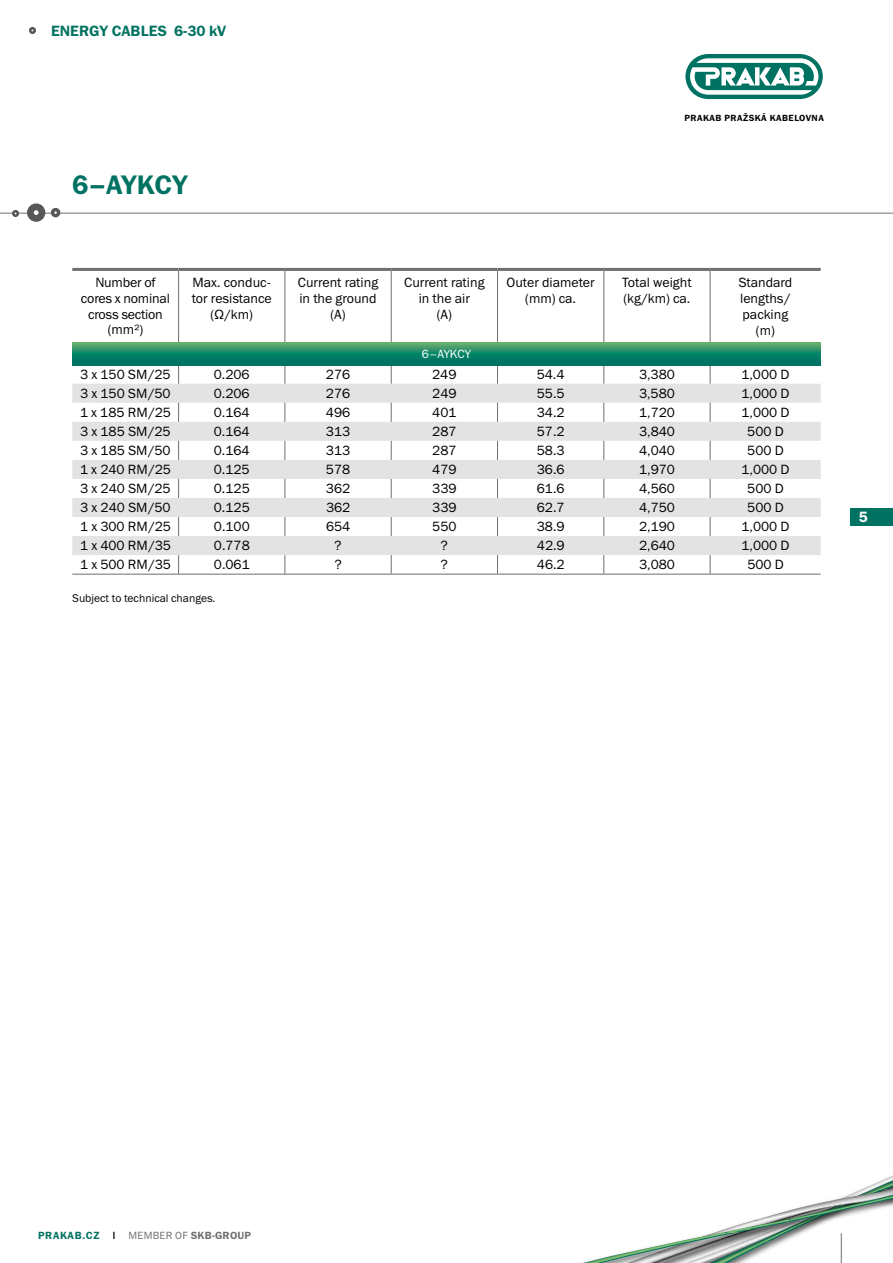
<style>
.page{position:relative;width:893px;height:1263px;background:#fff}
.page>*{position:absolute;margin:0;border:0;box-sizing:border-box;transform-origin:0 0}
.t1{font:27px "Franklin Gothic Demi ITC";color:#007262}
.t2{font:15px "Franklin Gothic Demi ITC";color:#007262}
.t3{font:15px "Franklin Gothic Demi ITC";color:#fff}
.t4{font:13.5px/15.8px "Franklin Gothic Book ITC";color:#000;text-align:center}
.t5{font:12px "Franklin Gothic Book ITC";color:#fff}
.t6{font:11.25px "Franklin Gothic Book ITC";color:#000}
.t7{font:10.5px "Franklin Gothic Demi ITC";letter-spacing:.04em;color:#007262}
.t8{font:9px "Franklin Gothic Demi ITC";letter-spacing:.05em;color:#000}
.s1{color:#000}
.s2{font-family:"Franklin Gothic Book ITC";color:#706f6f}
.s3{color:#706f6f}
</style>
<div class="page">
<svg style="left:583px;top:1176px;width:310px;height:87px"></svg>
<hr style="left:841px;top:1233px;width:1px;height:30px;background:#706f6f">
<svg style="left:29px;top:27px;width:7px;height:7px"></svg>
<hr style="left:0;top:213px;width:893px;height:1px;background:#706f6f">
<div style="left:27px;top:203px;width:18px;height:19px;background:#575756;border-radius:50%"></div>
<svg style="left:34px;top:210px;width:5px;height:5px"></svg>
<svg style="left:51px;top:208px;width:9px;height:9px"></svg>
<svg style="left:12px;top:210px;width:7px;height:7px"></svg>
<svg style="left:685px;top:54px;width:138px;height:45px"></svg>
<div style="left:850px;top:508px;width:43px;height:17px;background:#007262"></div>
<svg style="left:72px;top:365px;width:749px;height:209px"></svg>
<svg style="left:72px;top:384px;width:749px;height:171px;fill:#e3e3e3"></svg>
<hr style="left:178px;top:271px;width:1px;height:72px;background:#706f6f">
<hr style="left:285px;top:271px;width:1px;height:72px;background:#706f6f">
<hr style="left:391px;top:271px;width:1px;height:72px;background:#706f6f">
<hr style="left:497px;top:271px;width:1px;height:72px;background:#706f6f">
<hr style="left:603px;top:271px;width:1px;height:72px;background:#706f6f">
<hr style="left:710px;top:271px;width:1px;height:72px;background:#706f6f">
<svg style="left:178px;top:365px;width:1px;height:19px"></svg>
<svg style="left:285px;top:365px;width:1px;height:19px"></svg>
<svg style="left:391px;top:365px;width:1px;height:19px"></svg>
<svg style="left:497px;top:365px;width:1px;height:19px"></svg>
<svg style="left:603px;top:365px;width:1px;height:19px"></svg>
<svg style="left:710px;top:365px;width:1px;height:19px"></svg>
<svg style="left:178px;top:403px;width:1px;height:19px"></svg>
<svg style="left:285px;top:403px;width:1px;height:19px"></svg>
<svg style="left:391px;top:403px;width:1px;height:19px"></svg>
<svg style="left:497px;top:403px;width:1px;height:19px"></svg>
<svg style="left:603px;top:403px;width:1px;height:19px"></svg>
<svg style="left:710px;top:403px;width:1px;height:19px"></svg>
<svg style="left:178px;top:441px;width:1px;height:19px"></svg>
<svg style="left:285px;top:441px;width:1px;height:19px"></svg>
<svg style="left:391px;top:441px;width:1px;height:19px"></svg>
<svg style="left:497px;top:441px;width:1px;height:19px"></svg>
<svg style="left:603px;top:441px;width:1px;height:19px"></svg>
<svg style="left:710px;top:441px;width:1px;height:19px"></svg>
<svg style="left:178px;top:479px;width:1px;height:19px"></svg>
<svg style="left:285px;top:479px;width:1px;height:19px"></svg>
<svg style="left:391px;top:479px;width:1px;height:19px"></svg>
<svg style="left:497px;top:479px;width:1px;height:19px"></svg>
<svg style="left:603px;top:479px;width:1px;height:19px"></svg>
<svg style="left:710px;top:479px;width:1px;height:19px"></svg>
<svg style="left:178px;top:517px;width:1px;height:19px"></svg>
<svg style="left:285px;top:517px;width:1px;height:19px"></svg>
<svg style="left:391px;top:517px;width:1px;height:19px"></svg>
<svg style="left:497px;top:517px;width:1px;height:19px"></svg>
<svg style="left:603px;top:517px;width:1px;height:19px"></svg>
<svg style="left:710px;top:517px;width:1px;height:19px"></svg>
<svg style="left:178px;top:555px;width:1px;height:19px"></svg>
<svg style="left:285px;top:555px;width:1px;height:19px"></svg>
<svg style="left:391px;top:555px;width:1px;height:19px"></svg>
<svg style="left:497px;top:555px;width:1px;height:19px"></svg>
<svg style="left:603px;top:555px;width:1px;height:19px"></svg>
<svg style="left:710px;top:555px;width:1px;height:19px"></svg>
<hr style="left:72px;top:574px;width:107px;height:1px;background:#706f6f">
<hr style="left:179px;top:574px;width:106px;height:1px;background:#706f6f">
<hr style="left:285px;top:574px;width:106px;height:1px;background:#706f6f">
<hr style="left:391px;top:574px;width:106px;height:1px;background:#706f6f">
<hr style="left:497px;top:574px;width:107px;height:1px;background:#706f6f">
<hr style="left:604px;top:574px;width:106px;height:1px;background:#706f6f">
<hr style="left:710px;top:574px;width:111px;height:1px;background:#706f6f">
<hr style="left:72px;top:268px;width:107px;height:3px;background:#706f6f">
<hr style="left:179px;top:268px;width:106px;height:3px;background:#706f6f">
<hr style="left:285px;top:268px;width:106px;height:3px;background:#706f6f">
<hr style="left:391px;top:268px;width:106px;height:3px;background:#706f6f">
<hr style="left:497px;top:268px;width:107px;height:3px;background:#706f6f">
<hr style="left:604px;top:268px;width:106px;height:3px;background:#706f6f">
<hr style="left:710px;top:268px;width:111px;height:3px;background:#706f6f">
<svg style="left:72px;top:343px;width:749px;height:22px;background:#1c8967"></svg>
<p class="t2" style="left:51px;top:22px;width:177px">ENERGY CABLES 6-30 kV</p>
<h1 class="t1" style="left:72px;top:169px;width:117px">6–AYKCY</h1>
<p class="t8" style="left:684px;top:113px;width:141px">PRAKAB PRAŽSKÁ KABELOVNA</p>
<p class="t4" style="left:81px;top:274px;width:90px">Number of cores x nominal cross section (mm²)</p>
<p class="t4" style="left:192px;top:274px;width:82px">Max. conduc&shy;tor resistance (Ω/km)</p>
<p class="t4" style="left:298px;top:274px;width:82px">Current rating in the ground (A)</p>
<p class="t4" style="left:404px;top:274px;width:82px">Current rating in the air<br>(A)</p>
<p class="t4" style="left:507px;top:274px;width:90px">Outer diameter (mm) ca.</p>
<p class="t4" style="left:622px;top:274px;width:71px;text-align:left">Total weight (kg/km) ca.</p>
<p class="t4" style="left:738px;top:274px;width:55px">Standard lengths/ packing (m)</p>
<p class="t5" style="left:422px;top:346px;width:51px">6–AYKCY</p>
<p class="t4" style="left:80px;top:366px;width:92px">3 x 150 SM/25</p>
<p class="t4" style="left:214px;top:366px;width:37px">0.206</p>
<p class="t4" style="left:326px;top:366px;width:26px">276</p>
<p class="t4" style="left:432px;top:366px;width:26px">249</p>
<p class="t4" style="left:537px;top:366px;width:29px">54.4</p>
<p class="t4" style="left:639px;top:366px;width:37px">3,380</p>
<p class="t4" style="left:741px;top:366px;width:50px">1,000 D</p>
<p class="t4" style="left:80px;top:385px;width:92px">3 x 150 SM/50</p>
<p class="t4" style="left:214px;top:385px;width:37px">0.206</p>
<p class="t4" style="left:326px;top:385px;width:26px">276</p>
<p class="t4" style="left:432px;top:385px;width:26px">249</p>
<p class="t4" style="left:537px;top:385px;width:29px">55.5</p>
<p class="t4" style="left:639px;top:385px;width:37px">3,580</p>
<p class="t4" style="left:741px;top:385px;width:50px">1,000 D</p>
<p class="t4" style="left:80px;top:404px;width:92px">1 x 185 RM/25</p>
<p class="t4" style="left:214px;top:404px;width:37px">0.164</p>
<p class="t4" style="left:326px;top:404px;width:26px">496</p>
<p class="t4" style="left:432px;top:404px;width:26px">401</p>
<p class="t4" style="left:537px;top:404px;width:29px">34.2</p>
<p class="t4" style="left:639px;top:404px;width:37px">1,720</p>
<p class="t4" style="left:741px;top:404px;width:50px">1,000 D</p>
<p class="t4" style="left:80px;top:423px;width:92px">3 x 185 SM/25</p>
<p class="t4" style="left:214px;top:423px;width:37px">0.164</p>
<p class="t4" style="left:326px;top:423px;width:26px">313</p>
<p class="t4" style="left:432px;top:423px;width:26px">287</p>
<p class="t4" style="left:537px;top:423px;width:29px">57.2</p>
<p class="t4" style="left:639px;top:423px;width:37px">3,840</p>
<p class="t4" style="left:747px;top:423px;width:38px">500 D</p>
<p class="t4" style="left:80px;top:442px;width:92px">3 x 185 SM/50</p>
<p class="t4" style="left:214px;top:442px;width:37px">0.164</p>
<p class="t4" style="left:326px;top:442px;width:26px">313</p>
<p class="t4" style="left:432px;top:442px;width:26px">287</p>
<p class="t4" style="left:537px;top:442px;width:29px">58.3</p>
<p class="t4" style="left:639px;top:442px;width:37px">4,040</p>
<p class="t4" style="left:747px;top:442px;width:38px">500 D</p>
<p class="t4" style="left:80px;top:461px;width:92px">1 x 240 RM/25</p>
<p class="t4" style="left:214px;top:461px;width:37px">0.125</p>
<p class="t4" style="left:326px;top:461px;width:26px">578</p>
<p class="t4" style="left:432px;top:461px;width:26px">479</p>
<p class="t4" style="left:537px;top:461px;width:29px">36.6</p>
<p class="t4" style="left:639px;top:461px;width:37px">1,970</p>
<p class="t4" style="left:741px;top:461px;width:50px">1,000 D</p>
<p class="t4" style="left:80px;top:480px;width:92px">3 x 240 SM/25</p>
<p class="t4" style="left:214px;top:480px;width:37px">0.125</p>
<p class="t4" style="left:326px;top:480px;width:26px">362</p>
<p class="t4" style="left:432px;top:480px;width:26px">339</p>
<p class="t4" style="left:537px;top:480px;width:29px">61.6</p>
<p class="t4" style="left:639px;top:480px;width:37px">4,560</p>
<p class="t4" style="left:747px;top:480px;width:38px">500 D</p>
<p class="t4" style="left:80px;top:499px;width:92px">3 x 240 SM/50</p>
<p class="t4" style="left:214px;top:499px;width:37px">0.125</p>
<p class="t4" style="left:326px;top:499px;width:26px">362</p>
<p class="t4" style="left:432px;top:499px;width:26px">339</p>
<p class="t4" style="left:537px;top:499px;width:29px">62.7</p>
<p class="t4" style="left:639px;top:499px;width:37px">4,750</p>
<p class="t4" style="left:747px;top:499px;width:38px">500 D</p>
<p class="t4" style="left:80px;top:518px;width:92px">1 x 300 RM/25</p>
<p class="t4" style="left:214px;top:518px;width:37px">0.100</p>
<p class="t4" style="left:326px;top:518px;width:26px">654</p>
<p class="t4" style="left:432px;top:518px;width:26px">550</p>
<p class="t4" style="left:537px;top:518px;width:29px">38.9</p>
<p class="t4" style="left:639px;top:518px;width:37px">2,190</p>
<p class="t4" style="left:741px;top:518px;width:50px">1,000 D</p>
<p class="t4" style="left:80px;top:537px;width:92px">1 x 400 RM/35</p>
<p class="t4" style="left:214px;top:537px;width:37px">0.778</p>
<p class="t4" style="left:335px;top:537px;width:9px">?</p>
<p class="t4" style="left:441px;top:537px;width:9px">?</p>
<p class="t4" style="left:537px;top:537px;width:29px">42.9</p>
<p class="t4" style="left:639px;top:537px;width:37px">2,640</p>
<p class="t4" style="left:741px;top:537px;width:50px">1,000 D</p>
<p class="t4" style="left:80px;top:556px;width:92px">1 x 500 RM/35</p>
<p class="t4" style="left:214px;top:556px;width:37px">0.061</p>
<p class="t4" style="left:335px;top:556px;width:9px">?</p>
<p class="t4" style="left:441px;top:556px;width:9px">?</p>
<p class="t4" style="left:537px;top:556px;width:29px">46.2</p>
<p class="t4" style="left:639px;top:556px;width:37px">3,080</p>
<p class="t4" style="left:747px;top:556px;width:38px">500 D</p>
<p class="t6" style="left:72px;top:590px;width:145px">Subject to technical changes.</p>
<p class="t3" style="left:859px;top:508px;width:11px">5</p>
<p class="t7" style="left:38px;top:1229px;width:215px">PRAKAB.CZ <span class="s1">|</span> <span class="s2">MEMBER OF</span> <span class="s3">SKB-GROUP</span></p>
</div>
